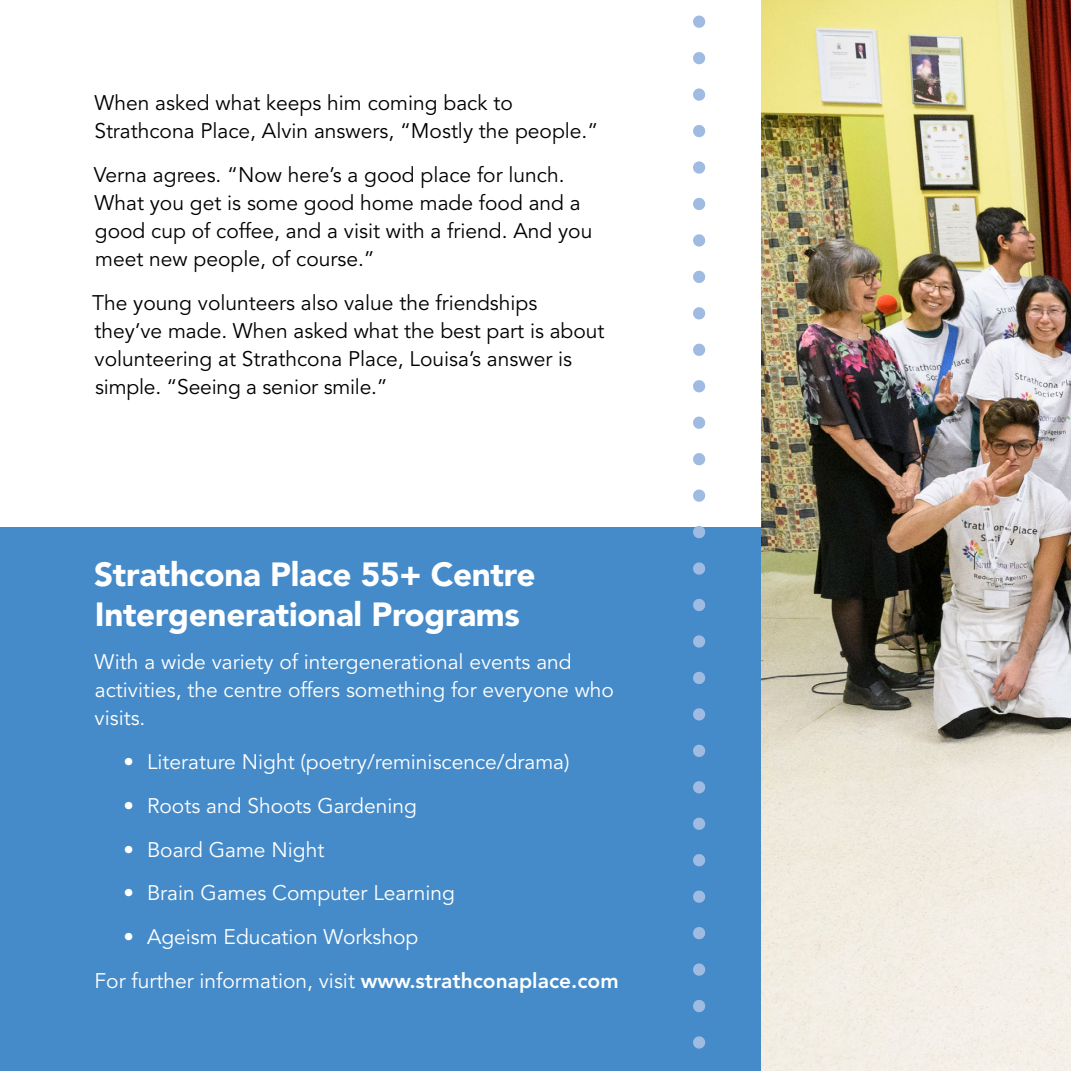
<style>
.page{position:relative;width:1071px;height:1071px;background:#fff}
.page>*{position:absolute;margin:0;border:0;box-sizing:border-box;transform-origin:0 0}
.t1{font:900 33.25px/39.9px "Avenir LT Std";letter-spacing:-.01em;color:#fff}
.t2{font:21px/28px "Avenir LT Std";color:#000}
.t3{font:21px/28px "Avenir LT Std";color:#fff}
.s1{font-weight:800}
</style>
<div class="page">
<div style="left:0;top:528px;width:762px;height:543px;background:#458bc9"></div>
<img style="left:761px;top:0;width:310px;height:1071px">
<svg style="left:693px;top:15px;width:12px;height:1028px"></svg>
<p class="t2" style="left:94px;top:90px;width:506px">When asked what keeps him coming back to<br>Strathcona Place, Alvin answers, “Mostly the people.”</p>
<p class="t2" style="left:94px;top:161px;width:500px">Verna agrees. “Now here’s a good place for lunch.<br>What you get is some good home made food and a good cup of coffee, and a visit with a friend. And you meet new people, of course.”</p>
<p class="t2" style="left:92px;top:289px;width:514px">The young volunteers also value the friendships they’ve made. When asked what the best part is about volunteering at Strathcona Place, Louisa’s answer is simple. “Seeing a senior smile.”</p>
<h1 class="t1" style="left:94px;top:554px;width:443px">Strathcona Place 55+ Centre<br>Intergenerational Programs</h1>
<p class="t3" style="left:95px;top:649px;width:521px">With a wide variety of intergenerational events and activities, the centre offers something for everyone who visits.</p>
<p class="t3" style="left:123px;top:749px;width:448px">• Literature Night (poetry/reminiscence/drama)</p>
<p class="t3" style="left:123px;top:792px;width:295px">• Roots and Shoots Gardening</p>
<p class="t3" style="left:123px;top:836px;width:202px">• Board Game Night</p>
<p class="t3" style="left:123px;top:880px;width:333px">• Brain Games Computer Learning</p>
<p class="t3" style="left:95px;top:916px;width:526px;line-height:43.8px;text-indent:29px">• Ageism Education Workshop<br>For further information, visit <span class="s1">www.strathconaplace.com</span></p>
</div>
